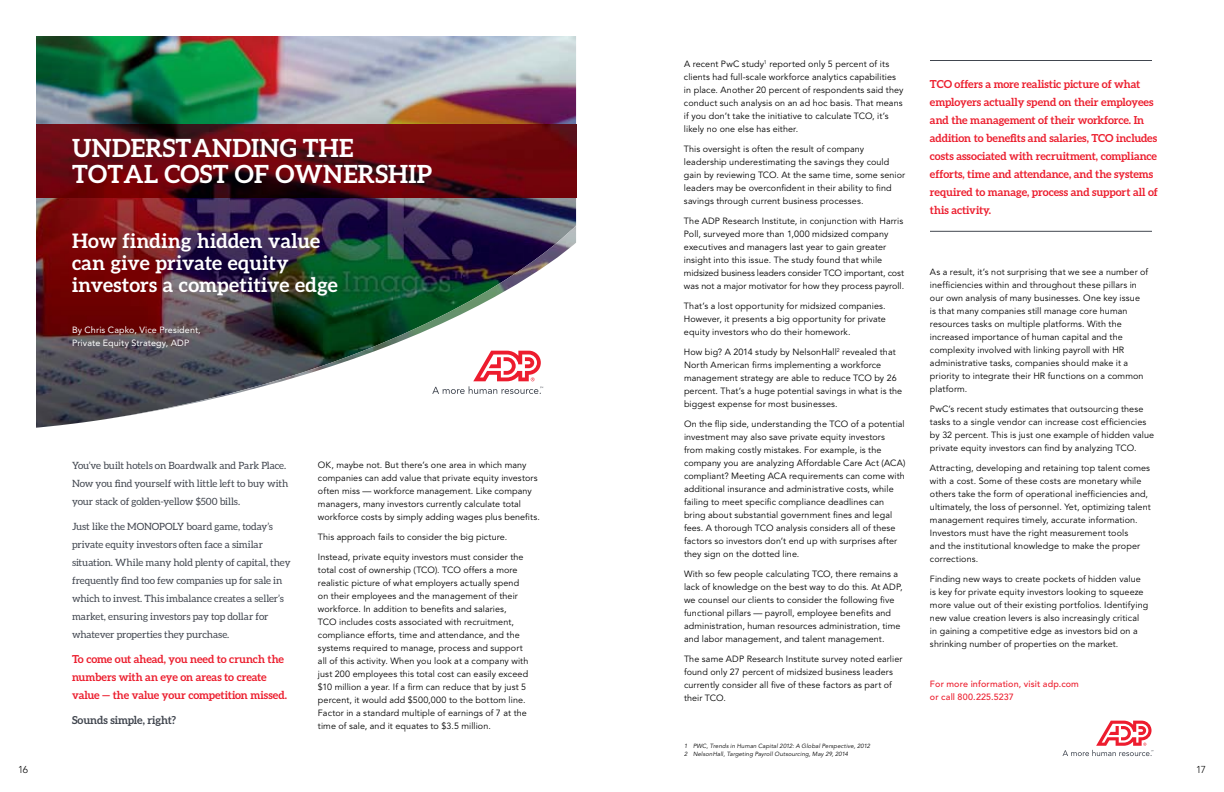
<style>
.page{position:relative;width:1224px;height:792px;background:#fff}
.page>*{position:absolute;margin:0;border:0;box-sizing:border-box;transform-origin:0 0}
.t1{font:700 25px/26px "Aleo";letter-spacing:.01em;color:#fff}
.t2{font:700 20px/22px "Aleo";letter-spacing:.01em;color:#fff}
.t3{font:700 11px/18px "Aleo";letter-spacing:-.005em;color:#ec1f2f}
.t4{font:700 11px "Aleo";letter-spacing:-.005em;color:#41464f}
.t5{font:10px/18px "Aleo";letter-spacing:-.005em;color:#41464f}
.t6{font:300 10px "Avenir";color:#000}
.t7{font:9px/13px "Avenir";letter-spacing:.01em;color:#000}
.t8{font:9px/13px "Avenir";letter-spacing:.01em;color:#fff}
.t9{font:500 9px/13px "Avenir";letter-spacing:.015em;color:#ec1f2f}
.t10{font:italic 6px/8px "Avenir";letter-spacing:.02em;color:#000}
</style>
<div class="page">
<img style="left:36px;top:36px;width:540px;height:385px">
<img style="left:36px;top:125px;width:540px;height:72px">
<svg style="left:36px;top:421px;width:57px;height:7px"></svg>
<img style="left:94px;top:225px;width:482px;height:196px">
<svg style="left:432px;top:351px;width:111px;height:43px"></svg>
<svg style="left:1062px;top:721px;width:91px;height:35px"></svg>
<hr style="left:930px;top:231px;width:222px;height:1px;background:#41464f">
<hr style="left:930px;top:60px;width:222px;height:1px;background:#41464f">
<h1 class="t1" style="left:72px;top:135px;width:362px">UNDERSTANDING THE<br>TOTAL COST OF OWNERSHIP</h1>
<h2 class="t2" style="left:72px;top:229px;width:267px">How finding hidden value can give private equity investors a competitive edge</h2>
<p class="t8" style="left:72px;top:323px;width:130px">By Chris Capko, Vice President,<br>Private Equity Strategy, ADP</p>
<p class="t5" style="left:72px;top:457px;width:218px">You’ve built hotels on Boardwalk and Park Place.<br>Now you find yourself with little left to buy with your stack of golden-yellow $500 bills.</p>
<p class="t5" style="left:72px;top:518px;width:220px">Just like the MONOPOLY board game, today’s private equity investors often face a similar situation. While many hold plenty of capital, they frequently find too few companies up for sale in which to invest. This imbalance creates a seller’s market, ensuring investors pay top dollar for whatever properties they purchase.</p>
<p class="t3" style="left:72px;top:650px;width:217px">To come out ahead, you need to crunch the numbers with an eye on areas to create value — the value your competition missed.</p>
<p class="t4" style="left:72px;top:714px;width:106px">Sounds simple, right?</p>
<p class="t7" style="left:318px;top:459px;width:223px">OK, maybe not. But there’s one area in which many companies can add value that private equity investors often miss — workforce management. Like company managers, many investors currently calculate total workforce costs by simply adding wages plus benefits.</p>
<p class="t7" style="left:318px;top:531px;width:191px">This approach fails to consider the big picture.</p>
<p class="t7" style="left:318px;top:551px;width:212px">Instead, private equity investors must consider the total cost of ownership (TCO). TCO offers a more realistic picture of what employers actually spend on their employees and the management of their workforce. In addition to benefits and salaries,<br>TCO includes costs associated with recruitment, compliance efforts, time and attendance, and the systems required to manage, process and support all of this activity. When you look at a company with just 200 employees this total cost can easily exceed $10 million a year. If a firm can reduce that by just 5 percent, it would add $500,000 to the bottom line.<br>Factor in a standard multiple of earnings of 7 at the time of sale, and it equates to $3.5 million.</p>
<p class="t7" style="left:684px;top:58px;width:221px">A recent PwC study<sup>1</sup> reported only 5 percent of its clients had full-scale workforce analytics capabilities in place. Another 20 percent of respondents said they conduct such analysis on an ad hoc basis. That means if you don’t take the initiative to calculate TCO, it’s likely no one else has either.</p>
<p class="t7" style="left:684px;top:142px;width:223px">This oversight is often the result of company leadership underestimating the savings they could gain by reviewing TCO. At the same time, some senior leaders may be overconfident in their ability to find savings through current business processes.</p>
<p class="t7" style="left:684px;top:214px;width:222px">The ADP Research Institute, in conjunction with Harris Poll, surveyed more than 1,000 midsized company executives and managers last year to gain greater insight into this issue. The study found that while midsized business leaders consider TCO important, cost was not a major motivator for how they process payroll.</p>
<p class="t7" style="left:684px;top:299px;width:203px;text-align:justify">That’s a lost opportunity for midsized companies.<br>However, it presents a big opportunity for private equity investors who do their homework.</p>
<p class="t7" style="left:684px;top:345px;width:220px">How big? A 2014 study by NelsonHall<sup>2</sup> revealed that North American firms implementing a workforce management strategy are able to reduce TCO by 26 percent. That’s a huge potential savings in what is the biggest expense for most businesses.</p>
<p class="t7" style="left:684px;top:417px;width:223px">On the flip side, understanding the TCO of a potential investment may also save private equity investors from making costly mistakes. For example, is the company you are analyzing Affordable Care Act (ACA) compliant? Meeting ACA requirements can come with additional insurance and administrative costs, while failing to meet specific compliance deadlines can bring about substantial government fines and legal fees. A thorough TCO analysis considers all of these factors so investors don’t end up with surprises after they sign on the dotted line.</p>
<p class="t7" style="left:684px;top:567px;width:220px">With so few people calculating TCO, there remains a lack of knowledge on the best way to do this. At ADP, we counsel our clients to consider the following five functional pillars — payroll, employee benefits and administration, human resources administration, time and labor management, and talent management.</p>
<p class="t7" style="left:684px;top:652px;width:220px">The same ADP Research Institute survey noted earlier found only 27 percent of midsized business leaders currently consider all five of these factors as part of their TCO.</p>
<p class="t10" style="left:684px;top:742px;width:188px">1 PWC, Trends in Human Capital 2012: A Global Perspective, 2012<br>2 NelsonHall, Targeting Payroll Outsourcing, May 29, 2014</p>
<p class="t3" style="left:930px;top:75px;width:229px">TCO offers a more realistic picture of what employers actually spend on their employees and the management of their workforce. In addition to benefits and salaries, TCO includes costs associated with recruitment, compliance efforts, time and attendance, and the systems required to manage, process and support all of this activity.</p>
<p class="t7" style="left:930px;top:266px;width:220px">As a result, it’s not surprising that we see a number of inefficiencies within and throughout these pillars in our own analysis of many businesses. One key issue is that many companies still manage core human resources tasks on multiple platforms. With the increased importance of human capital and the complexity involved with linking payroll with HR administrative tasks, companies should make it a priority to integrate their HR functions on a common platform.</p>
<p class="t7" style="left:930px;top:403px;width:226px">PwC’s recent study estimates that outsourcing these tasks to a single vendor can increase cost efficiencies by 32 percent. This is just one example of hidden value private equity investors can find by analyzing TCO.</p>
<p class="t7" style="left:930px;top:462px;width:222px">Attracting, developing and retaining top talent comes with a cost. Some of these costs are monetary while others take the form of operational inefficiencies and, ultimately, the loss of personnel. Yet, optimizing talent management requires timely, accurate information.<br>Investors must have the right measurement tools<br>and the institutional knowledge to make the proper corrections.</p>
<p class="t7" style="left:930px;top:573px;width:220px">Finding new ways to create pockets of hidden value is key for private equity investors looking to squeeze more value out of their existing portfolios. Identifying new value creation levers is also increasingly critical in gaining a competitive edge as investors bid on a shrinking number of properties on the market.</p>
<p class="t9" style="left:930px;top:678px;width:150px">For more information, visit adp.com or call 800.225.5237</p>
<p class="t6" style="left:18px;top:764px;width:11px">16</p>
<p class="t6" style="left:1196px;top:764px;width:11px">17</p>
</div>
